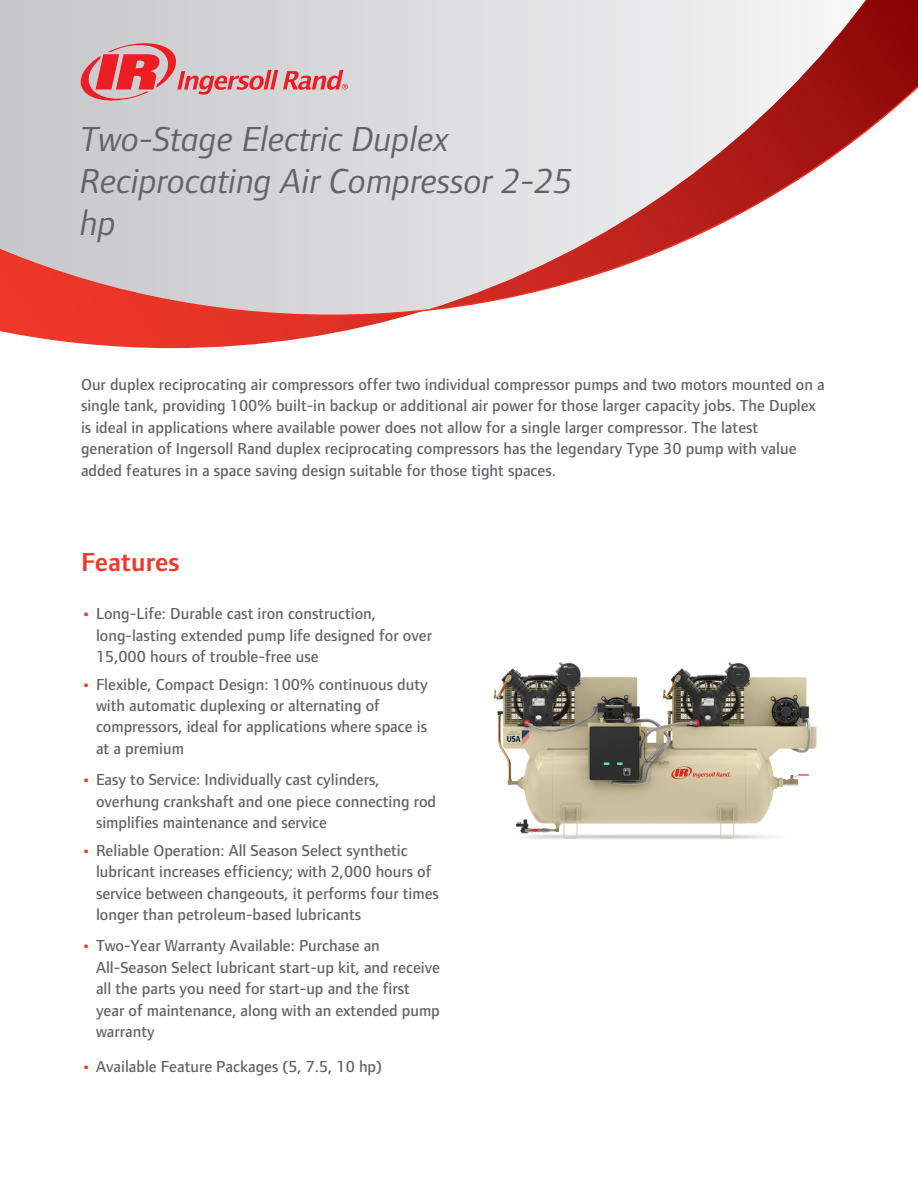
<style>
.page{position:relative;width:918px;height:1188px;background:#fff}
.page>*{position:absolute;margin:0;border:0;box-sizing:border-box;transform-origin:0 0}
.t1{font:italic 36px/41.5px "Foundry Form Sans";color:#626366}
.t2{font:600 27px "Foundry Form Sans";color:#ee3828}
.t3{font:500 16.5px/21.5px "Foundry Form Sans";color:#626366}
.s1{font-weight:700;color:#ee3828}
</style>
<div class="page">
<svg style="left:0;top:0;width:918px;height:348px"></svg>
<svg style="left:0;top:71px;width:918px;height:245px"></svg>
<svg style="left:81px;top:43px;width:267px;height:58px;background:#d8a4a8"></svg>
<img style="left:493px;top:661px;width:324px;height:179px">
<h1 class="t1" style="left:80px;top:119px;width:494px">Two-Stage Electric Duplex<br>Reciprocating Air Compressor 2-25 hp</h1>
<p class="t3" style="left:81px;top:374px;width:745px">Our duplex reciprocating air compressors offer two individual compressor pumps and two motors mounted on a single tank, providing 100% built-in backup or additional air power for those larger capacity jobs. The Duplex is ideal in applications where available power does not allow for a single larger compressor. The latest generation of Ingersoll Rand duplex reciprocating compressors has the legendary Type 30 pump with value added features in a space saving design suitable for those tight spaces.</p>
<h2 class="t2" style="left:81px;top:547px;width:100px">Features</h2>
<p class="t3" style="left:96px;top:603px;width:338px;text-indent:-15px"><span class="s1">•</span> Long-Life: Durable cast iron construction, long-lasting extended pump life designed for over<br>15,000 hours of trouble-free use</p>
<p class="t3" style="left:96px;top:674px;width:333px;text-indent:-15px"><span class="s1">•</span> Flexible, Compact Design: 100% continuous duty with automatic duplexing or alternating of compressors, ideal for applications where space is at a premium</p>
<p class="t3" style="left:96px;top:770px;width:342px;text-indent:-15px"><span class="s1">•</span> Easy to Service: Individually cast cylinders, overhung crankshaft and one piece connecting rod simplifies maintenance and service</p>
<p class="t3" style="left:96px;top:840px;width:345px;text-indent:-15px"><span class="s1">•</span> Reliable Operation: All Season Select synthetic lubricant increases efficiency; with 2,000 hours of service between changeouts, it performs four times longer than petroleum-based lubricants</p>
<p class="t3" style="left:96px;top:936px;width:346px;text-indent:-15px"><span class="s1">•</span> Two-Year Warranty Available: Purchase an All-Season Select lubricant start-up kit, and receive all the parts you need for start-up and the first year of maintenance, along with an extended pump warranty</p>
<p class="t3" style="left:81px;top:1057px;width:302px"><span class="s1">•</span> Available Feature Packages (5, 7.5, 10 hp)</p>
</div>
